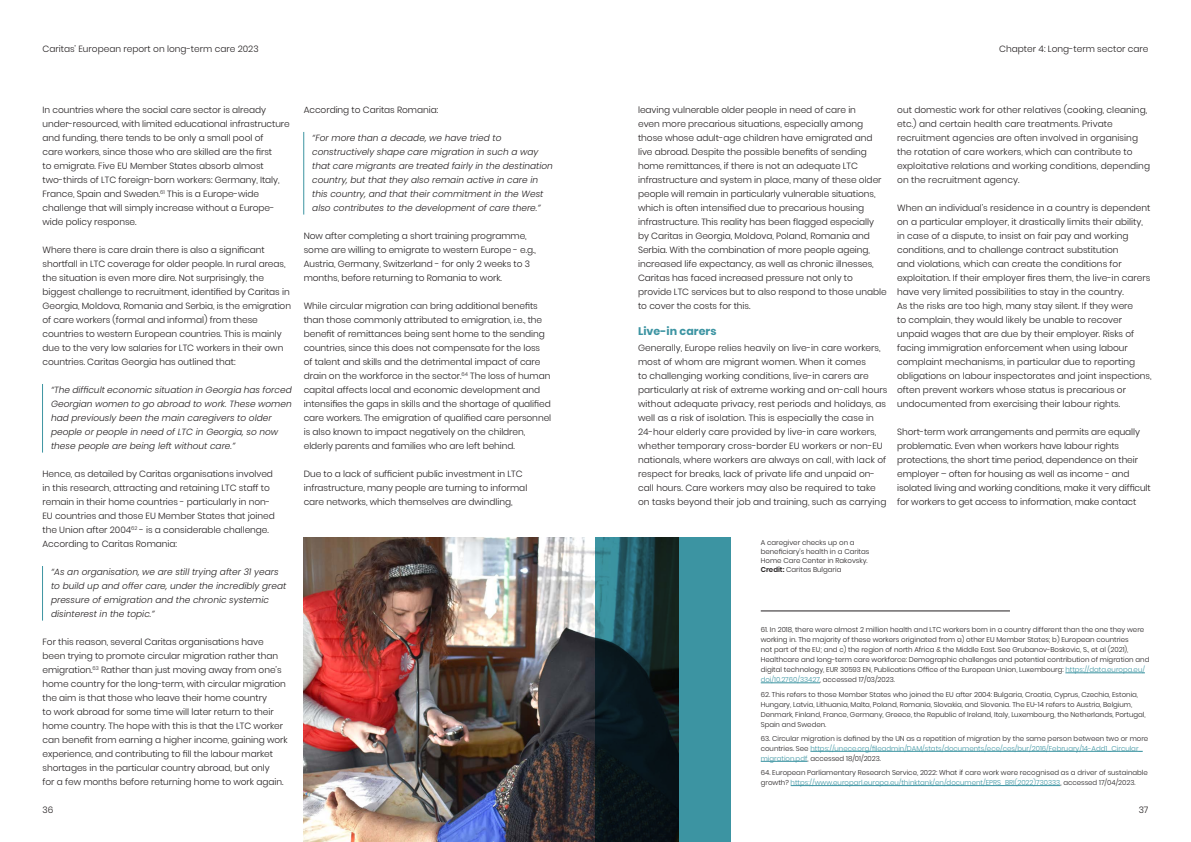
<style>
.page{position:relative;width:1191px;height:842px;background:#fff}
.page>*{position:absolute;margin:0;border:0;box-sizing:border-box;transform-origin:0 0}
._23_subhead{font:700 11px "Poppins";letter-spacing:.005em;color:#3c94a2}
.Annual_Report_Body{font:300 9px/14px "Poppins";letter-spacing:-.005em;color:#231f20}
._23_subhead-2{font:300 9px/14px "Poppins";color:#231f20}
.Annual_Report_Body_Q{font:italic 300 9px/14px "Poppins";color:#231f20}
.guides_body_main{font:300 9px "Poppins";color:#231f20}
.t1{font:300 7px/10px "Poppins";color:#231f20}
.s1{font-weight:600}
.s2{color:#3c94a2}
</style>
<div class="page">
<hr style="left:42px;top:384px;width:1px;height:69px;background:#3c94a2">
<hr style="left:42px;top:566px;width:1px;height:55px;background:#3c94a2">
<hr style="left:303px;top:132px;width:1px;height:83px;background:#3c94a2">
<img style="left:304px;top:537px;width:291px;height:305px">
<svg style="left:595px;top:537px;width:135px;height:305px;background:#22525b"></svg>
<hr style="left:1065px;top:673px;width:80px;height:1px;background:#3c94a2">
<hr style="left:760px;top:683px;width:60px;height:1px;background:#3c94a2">
<hr style="left:810px;top:751px;width:332px;height:1px;background:#3c94a2">
<hr style="left:760px;top:761px;width:47px;height:1px;background:#3c94a2">
<hr style="left:790px;top:785px;width:270px;height:1px;background:#3c94a2">
<hr style="left:760px;top:611px;width:250px;height:1px;background:#231f20">
<p class="_23_subhead-2" style="left:42px;top:42px;width:218px">Caritas’ European report on long-term care 2023</p>
<p class="Annual_Report_Body" style="left:43px;top:103px;width:249px">In countries where the social care sector is already under-resourced, with limited educational infrastructure and funding, there tends to be only a small pool of<br>care workers, since those who are skilled are the first<br>to emigrate. Five EU Member States absorb almost two-thirds of LTC foreign-born workers: Germany, Italy, France, Spain and Sweden.<sup>61</sup> This is a Europe-wide challenge that will simply increase without a Europe&shy;wide policy response.</p>
<p class="Annual_Report_Body" style="left:43px;top:243px;width:250px">Where there is care drain there is also a significant shortfall in LTC coverage for older people. In rural areas, the situation is even more dire. Not surprisingly, the biggest challenge to recruitment, identified by Caritas in Georgia, Moldova, Romania and Serbia, is the emigration of care workers (formal and informal) from these countries to western European countries. This is mainly due to the very low salaries for LTC workers in their own countries. Caritas Georgia has outlined that:</p>
<p class="Annual_Report_Body_Q" style="left:51px;top:383px;width:242px">“The difficult economic situation in Georgia has forced Georgian women to go abroad to work. These women had previously been the main caregivers to older people or people in need of LTC in Georgia, so now these people are being left without care.”</p>
<p class="Annual_Report_Body" style="left:43px;top:467px;width:234px">Hence, as detailed by Caritas organisations involved in this research, attracting and retaining LTC staff to remain in their home countries - particularly in non-EU countries and those EU Member States that joined the Union after 2004<sup>62</sup> - is a considerable challenge.<br>According to Caritas Romania:</p>
<p class="Annual_Report_Body_Q" style="left:51px;top:565px;width:237px">“As an organisation, we are still trying after 31 years to build up and offer care, under the incredibly great pressure of emigration and the chronic systemic disinterest in the topic.”</p>
<p class="Annual_Report_Body" style="left:43px;top:635px;width:247px">For this reason, several Caritas organisations have been trying to promote circular migration rather than emigration.<sup>63</sup> Rather than just moving away from one’s home country for the long-term, with circular migration the aim is that those who leave their home country<br>to work abroad for some time will later return to their home country. The hope with this is that the LTC worker can benefit from earning a higher income, gaining work experience, and contributing to fill the labour market shortages in the particular country abroad, but only<br>for a few months before returning home to work again.</p>
<p class="Annual_Report_Body" style="left:304px;top:103px;width:136px">According to Caritas Romania:</p>
<p class="Annual_Report_Body_Q" style="left:312px;top:131px;width:242px">“For more than a decade, we have tried to constructively shape care migration in such a way that care migrants are treated fairly in the destination country, but that they also remain active in care in this country, and that their commitment in the West also contributes to the development of care there.”</p>
<p class="Annual_Report_Body" style="left:304px;top:229px;width:234px">Now after completing a short training programme, some are willing to emigrate to western Europe - e.g., Austria, Germany, Switzerland - for only 2 weeks to 3 months, before returning to Romania to work.</p>
<p class="Annual_Report_Body" style="left:304px;top:299px;width:249px">While circular migration can bring additional benefits than those commonly attributed to emigration, i.e., the benefit of remittances being sent home to the sending countries, since this does not compensate for the loss<br>of talent and skills and the detrimental impact of care drain on the workforce in the sector.<sup>64</sup> The loss of human capital affects local and economic development and intensifies the gaps in skills and the shortage of qualified care workers. The emigration of qualified care personnel is also known to impact negatively on the children, elderly parents and families who are left behind.</p>
<p class="Annual_Report_Body" style="left:304px;top:467px;width:225px">Due to a lack of sufficient public investment in LTC infrastructure, many people are turning to informal care networks, which themselves are dwindling,</p>
<p class="guides_body_main" style="left:999px;top:44px;width:151px">Chapter 4: Long-term sector care</p>
<p class="Annual_Report_Body" style="left:638px;top:103px;width:250px">leaving vulnerable older people in need of care in<br>even more precarious situations, especially among those whose adult-age children have emigrated and live abroad. Despite the possible benefits of sending home remittances, if there is not an adequate LTC infrastructure and system in place, many of these older people will remain in particularly vulnerable situations, which is often intensified due to precarious housing infrastructure. This reality has been flagged especially by Caritas in Georgia, Moldova, Poland, Romania and Serbia. With the combination of more people ageing, increased life expectancy, as well as chronic illnesses, Caritas has faced increased pressure not only to provide LTC services but to also respond to those unable to cover the costs for this.</p>
<p class="_23_subhead" style="left:638px;top:325px;width:80px">Live-in carers</p>
<p class="_23_subhead-2" style="left:638px;top:341px;width:251px">Generally, Europe relies heavily on live-in care workers, most of whom are migrant women. When it comes<br>to challenging working conditions, live-in carers are particularly at risk of extreme working and on-call hours without adequate privacy, rest periods and holidays, as well as a risk of isolation. This is especially the case in 24-hour elderly care provided by live-in care workers, whether temporary cross-border EU workers or non-EU nationals, where workers are always on call, with lack of respect for breaks, lack of private life and unpaid on&shy;call hours. Care workers may also be required to take on tasks beyond their job and training, such as carrying</p>
<p class="_23_subhead-2" style="left:897px;top:103px;width:254px">out domestic work for other relatives (cooking, cleaning, etc.) and certain health care treatments. Private recruitment agencies are often involved in organising the rotation of care workers, which can contribute to exploitative relations and working conditions, depending on the recruitment agency.</p>
<p class="_23_subhead-2" style="left:897px;top:201px;width:256px">When an individual’s residence in a country is dependent on a particular employer, it drastically limits their ability, in case of a dispute, to insist on fair pay and working conditions, and to challenge contract substitution<br>and violations, which can create the conditions for exploitation. If their employer fires them, the live-in carers have very limited possibilities to stay in the country.<br>As the risks are too high, many stay silent. If they were<br>to complain, they would likely be unable to recover unpaid wages that are due by their employer. Risks of facing immigration enforcement when using labour complaint mechanisms, in particular due to reporting obligations on labour inspectorates and joint inspections, often prevent workers whose status is precarious or undocumented from exercising their labour rights.</p>
<p class="_23_subhead-2" style="left:897px;top:425px;width:255px">Short-term work arrangements and permits are equally problematic. Even when workers have labour rights protections, the short time period, dependence on their employer – often for housing as well as income - and isolated living and working conditions, make it very difficult for workers to get access to information, make contact</p>
<p class="t1" style="left:760px;top:538px;width:110px;line-height:9px">A caregiver checks up on a beneficiary’s health in a Caritas<br>Home Care Center in Rakovsky.<br><span class="s1">Credit:</span> Caritas Bulgaria</p>
<p class="t1" style="left:760px;top:625px;width:390px">61. In 2018, there were almost 2 million health and LTC workers born in a country different than the one they were working in. The majority of these workers originated from a) other EU Member States; b) European countries<br>not part of the EU; and c) the region of north Africa &amp; the Middle East. See Grubanov-Boskovic, S., et al (2021), Healthcare and long-term care workforce: Demographic challenges and potential contribution of migration and digital technology, EUR 30593 EN, Publications Office of the European Union, Luxembourg: <span class="s2">https://data.europa.eu/ doi/10.2760/33427</span>, accessed 17/03/2023.</p>
<p class="t1" style="left:760px;top:689px;width:386px">62. This refers to those Member States who joined the EU after 2004: Bulgaria, Croatia, Cyprus, Czechia, Estonia, Hungary, Latvia, Lithuania, Malta, Poland, Romania, Slovakia, and Slovenia. The EU-14 refers to Austria, Belgium, Denmark, Finland, France, Germany, Greece, the Republic of Ireland, Italy, Luxembourg, the Netherlands, Portugal, Spain and Sweden.</p>
<p class="t1" style="left:760px;top:733px;width:389px">63. Circular migration is defined by the UN as a repetition of migration by the same person between two or more countries. See <span class="s2">https://unece.org/fileadmin/DAM/stats/documents/ece/ces/bur/2016/February/14-Add1_Circular_ migration.pdf</span>, accessed 18/01/2023.</p>
<p class="t1" style="left:760px;top:768px;width:388px">64. European Parliamentary Research Service, 2022: What if care work were recognised as a driver of sustainable growth? <span class="s2">https://www.europarl.europa.eu/thinktank/en/document/EPRS_BRI(2022)730333</span>, accessed 17/04/2023.</p>
<p class="_23_subhead-2" style="left:43px;top:803px;width:12px">36</p>
<p class="_23_subhead-2" style="left:1138px;top:803px;width:11px">37</p>
</div>
